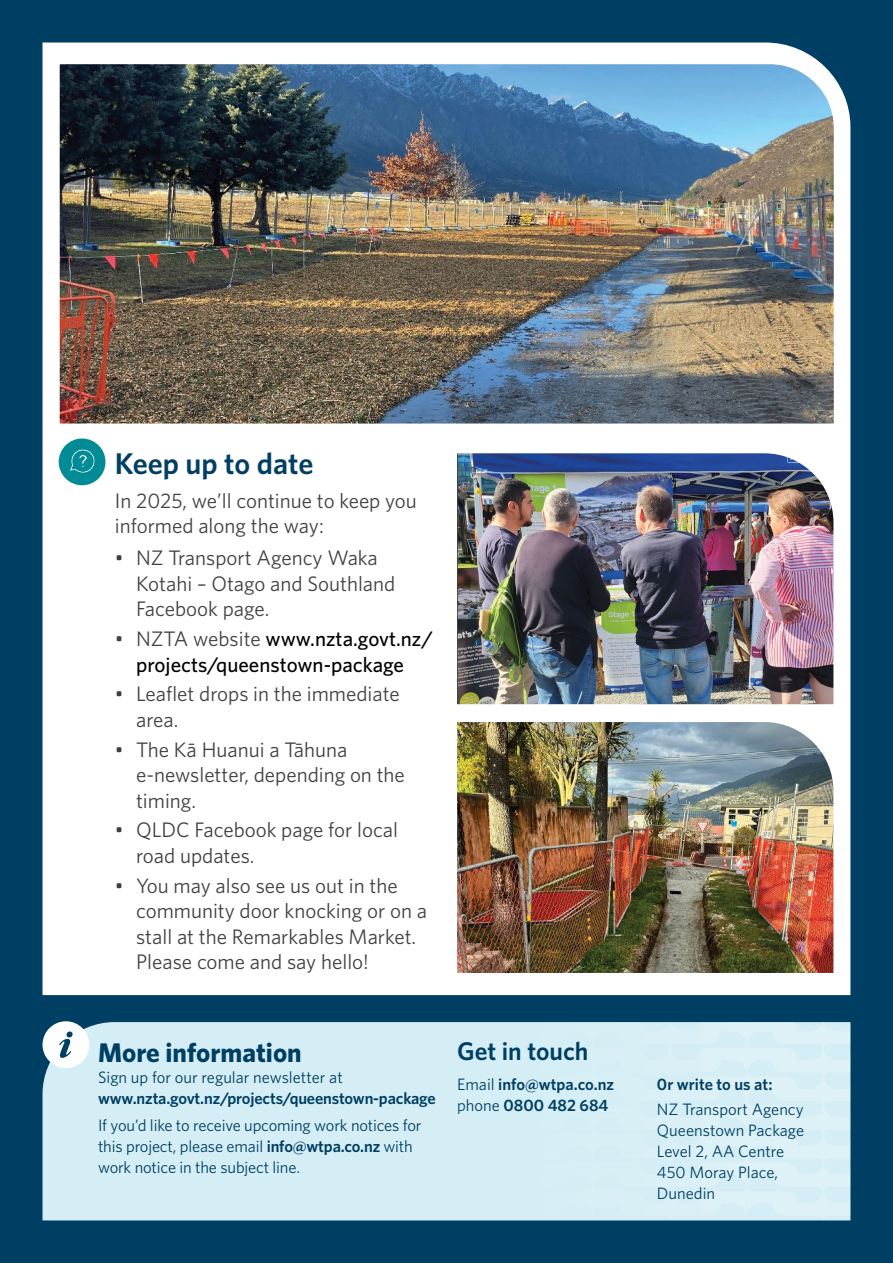
<style>
.page{position:relative;width:893px;height:1263px;background:#003f64}
.page>*{position:absolute;margin:0;border:0;box-sizing:border-box;transform-origin:0 0}
.t1{font:600 30px "Whitney";color:#003f64}
.t2{font:700 27px "Whitney";color:#003f64}
.t3{font:600 25.5px "Whitney";color:#003f64}
.t4{font:21px/25.5px "Whitney";color:#414042}
.t5{font:500 21px/25.5px "Whitney";color:#000;text-align:center}
.t6{font:16.5px/21px "Whitney";letter-spacing:-.01em;color:#003f64}
.t7{font:600 16.5px/21px "Whitney";letter-spacing:-.01em;color:#003f64}
.s1{font-weight:400;color:#414042}
.s2{font-weight:600}
.s3{font-weight:400}
.s4{font-weight:400;color:#004b6f}
</style>
<div class="page">
<div style="left:43px;top:43px;width:807px;height:952px;background:#fff"></div>
<div style="left:59px;top:438px;width:46px;height:47px;background:#008b97;border-radius:50%"></div>
<svg style="left:69px;top:449px;width:26px;height:24px"></svg>
<div style="left:43px;top:1022px;width:397px;height:198px;background:#d5eef5"></div>
<div style="left:440px;top:1022px;width:410px;height:198px;background:#d5eef5"></div>
<img style="left:60px;top:64px;width:774px;height:359px">
<div style="left:43px;top:1021px;width:46px;height:47px;background:#fff;border-radius:50%"></div>
<svg style="left:59px;top:1031px;width:14px;height:27px"></svg>
<img style="left:457px;top:453px;width:376px;height:251px">
<img style="left:457px;top:722px;width:376px;height:251px">
<h1 class="t1" style="left:115px;top:443px;width:200px">Keep up to date</h1>
<p class="t4" style="left:115px;top:487px;width:304px">In 2025, we’ll continue to keep you informed along the way:</p>
<p class="t4" style="left:136px;top:545px;width:261px;text-indent:-21px">• NZ Transport Agency Waka<br>Kotahi – Otago and Southland<br>Facebook page.</p>
<p class="t5" style="left:115px;top:626px;width:320px"><span class="s1">• NZTA website</span> www.nzta.govt.nz/ projects/queenstown-package</p>
<p class="t4" style="left:136px;top:681px;width:265px;text-indent:-21px">• Leaflet drops in the immediate area.</p>
<p class="t4" style="left:136px;top:736px;width:270px;text-indent:-21px">• The Kā Huanui a Tāhuna e-newsletter, depending on the timing.</p>
<p class="t4" style="left:136px;top:817px;width:263px;text-indent:-21px">• QLDC Facebook page for local road updates.</p>
<p class="t4" style="left:136px;top:872px;width:292px;text-indent:-21px">• You may also see us out in the community door knocking or on a stall at the Remarkables Market.<br>Please come and say hello!</p>
<p class="t2" style="left:98px;top:1034px;width:205px">More information</p>
<p class="t6" style="left:98px;top:1066px;width:246px">Sign up for our regular newsletter at</p>
<p class="t7" style="left:98px;top:1087px;width:339px">www.nzta.govt.nz/projects/queenstown-package</p>
<p class="t6" style="left:98px;top:1114px;width:325px">If you’d like to receive upcoming work notices for this project, please email <span class="s2">info@wtpa.co.nz</span> with work notice in the subject line.</p>
<p class="t3" style="left:457px;top:1034px;width:133px">Get in touch</p>
<p class="t7" style="left:457px;top:1073px;width:159px"><span class="s3">Email</span> info@wtpa.co.nz <span class="s4">p</span><span class="s3">hone</span> 0800 482 684</p>
<p class="t7" style="left:657px;top:1073px;width:117px">0r write to us at:</p>
<p class="t6" style="left:657px;top:1098px;width:149px">NZ Transport Agency<br>Queenstown Package<br>Level 2, AA Centre<br>450 Moray Place,<br>Dunedin</p>
</div>
